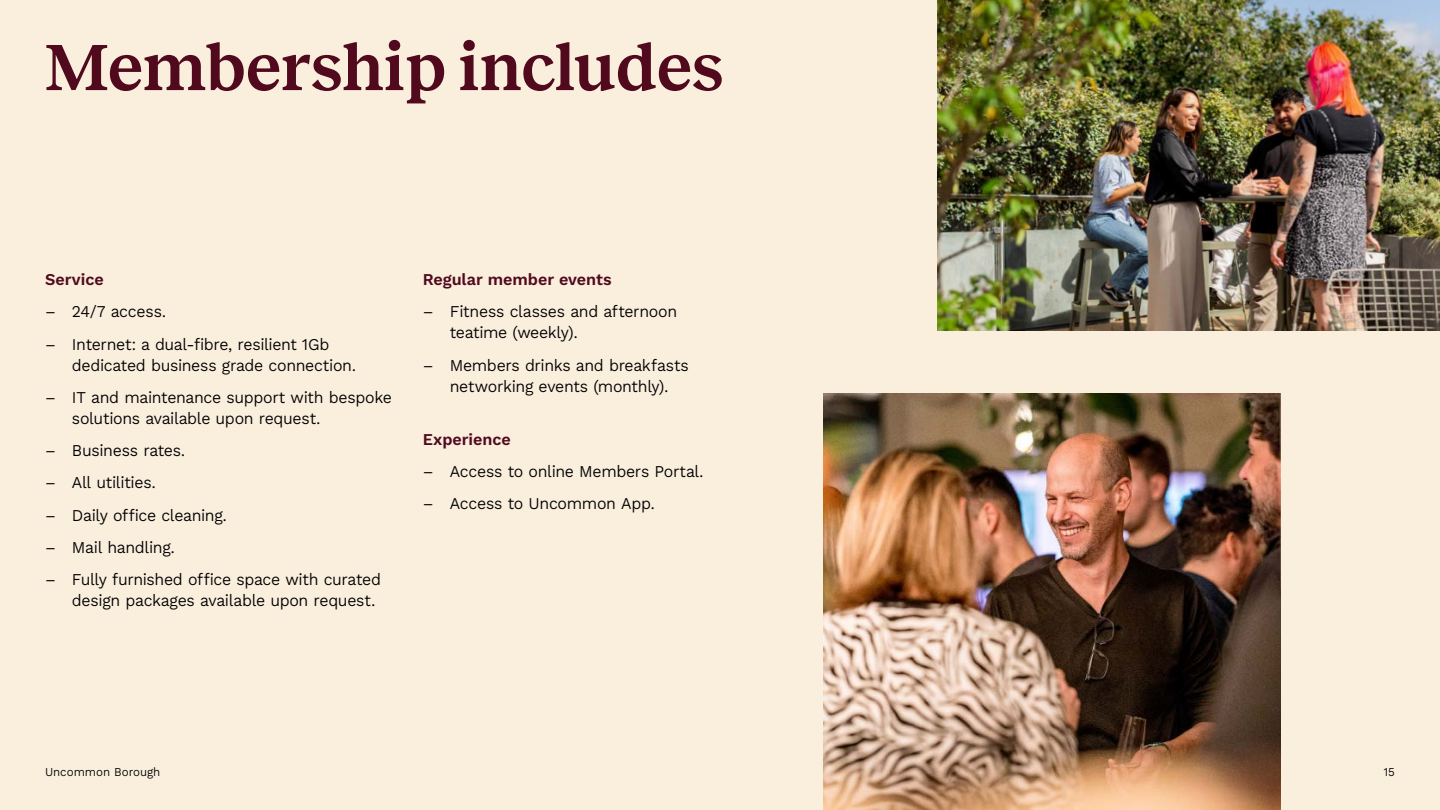
<style>
.page{position:relative;width:1440px;height:810px;background:#faeedd}
.page>*{position:absolute;margin:0;border:0;box-sizing:border-box;transform-origin:0 0}
.t1{font:600 67.5px "Reckless";color:#51091d}
.t2{font:16.5px/21px "Kantumruy Pro";letter-spacing:-.02em;color:#000}
.t3{font:600 16.5px "Kantumruy Pro";letter-spacing:-.005em;color:#51091d}
.t4{font:12px "Kantumruy Pro";color:#000}
</style>
<div class="page">
<img style="left:823px;top:394px;width:458px;height:416px">
<img style="left:938px;top:0;width:502px;height:331px">
<h1 class="t1" style="left:45px;top:18px;width:680px">Membership includes</h1>
<p class="t3" style="left:45px;top:269px;width:60px">Service</p>
<p class="t2" style="left:45px;top:303px;width:123px">– 24/7 access.</p>
<p class="t2" style="left:72px;top:335px;width:286px;text-indent:-27px">– Internet: a dual-fibre, resilient 1Gb dedicated business grade connection.</p>
<p class="t2" style="left:72px;top:388px;width:321px;text-indent:-27px">– IT and maintenance support with bespoke solutions available upon request.</p>
<p class="t2" style="left:45px;top:442px;width:142px">– Business rates.</p>
<p class="t2" style="left:45px;top:474px;width:113px">– All utilities.</p>
<p class="t2" style="left:45px;top:506px;width:184px">– Daily office cleaning.</p>
<p class="t2" style="left:45px;top:538px;width:132px">– Mail handling.</p>
<p class="t2" style="left:72px;top:571px;width:311px;text-indent:-27px">– Fully furnished office space with curated design packages available upon request.</p>
<p class="t3" style="left:423px;top:269px;width:191px">Regular member events</p>
<p class="t2" style="left:450px;top:303px;width:229px;text-indent:-27px">– Fitness classes and afternoon teatime (weekly).</p>
<p class="t2" style="left:423px;top:356px;width:268px;text-align:center">– Members drinks and breakfasts networking events (monthly).</p>
<p class="t3" style="left:423px;top:429px;width:90px">Experience</p>
<p class="t2" style="left:423px;top:463px;width:283px">– Access to online Members Portal.</p>
<p class="t2" style="left:423px;top:495px;width:234px">– Access to Uncommon App.</p>
<p class="t4" style="left:45px;top:765px;width:117px">Uncommon Borough</p>
<p class="t4" style="left:1384px;top:765px;width:13px">15</p>
</div>
